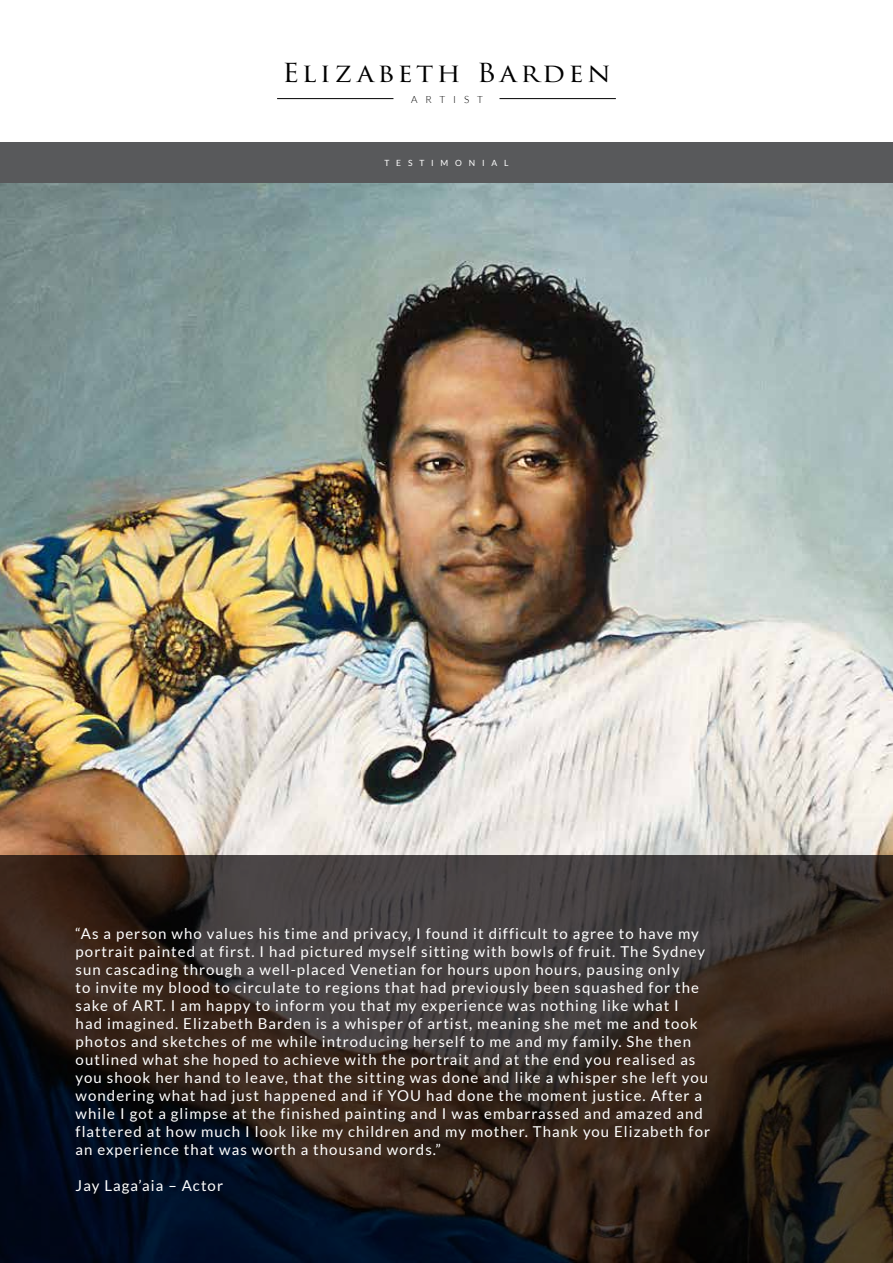
<style>
.page{position:relative;width:893px;height:1263px;background:#fff}
.page>*{position:absolute;margin:0;border:0;box-sizing:border-box;transform-origin:0 0}
.t1{font:25.5px "Trajan Pro 3";letter-spacing:.12em;color:#000;scale:1.11 1}
.t2{font:15px/18px "Lato";letter-spacing:.07em;color:#fff}
.t3{font:300 9.9px "Lato";letter-spacing:.8em;color:#000}
.t4{font:8.55px "Lato";letter-spacing:.8em;color:#fff}
</style>
<div class="page">
<img style="left:0;top:183px;width:893px;height:672px">
<svg style="left:0;top:855px;width:893px;height:408px;background:#2d2624"></svg>
<hr style="left:277px;top:98px;width:116px;height:1px;background:#000">
<hr style="left:499px;top:98px;width:117px;height:1px;background:#000">
<div style="left:0;top:142px;width:893px;height:41px;background:#58595b"></div>
<h1 class="t1" style="left:282px;top:55px;width:298px">Elizabeth Barden</h1>
<p class="t3" style="left:411px;top:94px;width:73px">ARTIST</p>
<p class="t4" style="left:384px;top:158px;width:126px">TESTIMONIAL</p>
<p class="t2" style="left:76px;top:924px;width:636px">“As a person who values his time and privacy, I found it difficult to agree to have my portrait painted at first. I had pictured myself sitting with bowls of fruit. The Sydney sun cascading through a well-placed Venetian for hours upon hours, pausing only<br>to invite my blood to circulate to regions that had previously been squashed for the sake of ART. I am happy to inform you that my experience was nothing like what I<br>had imagined. Elizabeth Barden is a whisper of artist, meaning she met me and took photos and sketches of me while introducing herself to me and my family. She then outlined what she hoped to achieve with the portrait and at the end you realised as you shook her hand to leave, that the sitting was done and like a whisper she left you wondering what had just happened and if YOU had done the moment justice. After a while I got a glimpse at the finished painting and I was embarrassed and amazed and flattered at how much I look like my children and my mother. Thank you Elizabeth for an experience that was worth a thousand words.”</p>
<p class="t2" style="left:76px;top:1176px;width:149px">Jay Laga’aia – Actor</p>
</div>
